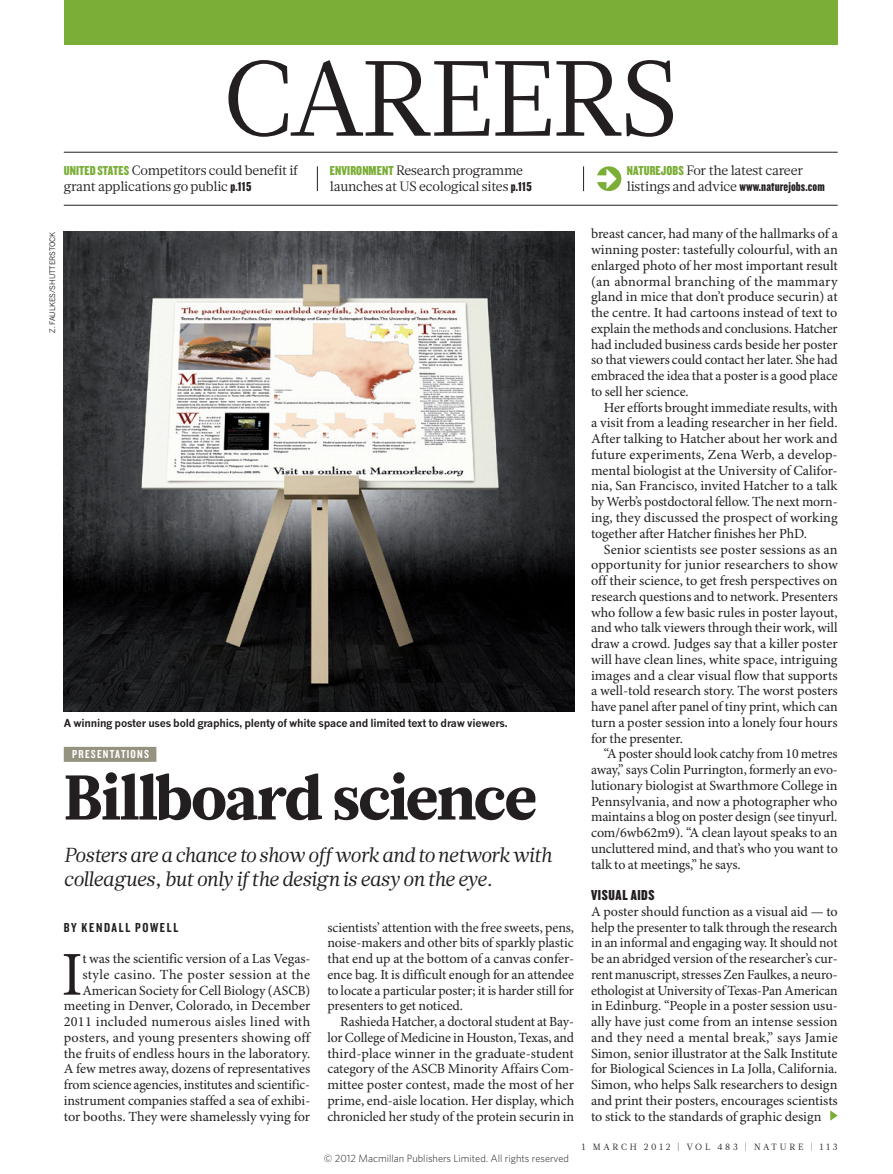
<style>
.page{position:relative;width:893px;height:1174px;background:#fff}
.page>*{position:absolute;margin:0;border:0;box-sizing:border-box;transform-origin:0 0}
.SECTION_HEADING{font:106.5px "Glosa Math";letter-spacing:-.025em;color:#231f20}
.HEAD_42{font:900 63px "Glosa Math";letter-spacing:-.02em;color:#231f20}
.BODY_DROP_CAP{font:62.4px "Minion Pro";color:#231f20}
.INTRO{font:italic 20.25px/23.7px "Glosa Math";letter-spacing:-.01em;color:#231f20}
.CROSSHEAD{font:15px "Knockout 69 Full Liteweight";letter-spacing:.04em;color:#231f20}
.BODY_INDENT{font:13.95px/15.8px "Minion Pro";letter-spacing:-.005em;color:#231f20;text-align:justify}
.BODY_DROP_CAP-2{font:13.95px/15.8px "Minion Pro";letter-spacing:-.005em;color:#231f20;text-align:right}
.BODY_1ST_PARA{font:13.95px/15.8px "Minion Pro";letter-spacing:-.005em;color:#231f20;text-align:justify}
.MINI_TOC_TEXT{font:13.5px/15.8px "Glosa Math";letter-spacing:-.02em;color:#231f20}
.AUTHOR_BYLINE{font:13.5px "Knockout 49 Liteweight";letter-spacing:.12em;color:#231f20}
.SUBJECT_STRAP{font:12px "Knockout 49 Liteweight";letter-spacing:.1em;color:#fff}
.PIC_CAPTION{font:700 10.8px "News Gothic MTOT";letter-spacing:-.02em;color:#231f20}
.t1{font:300 10.5px "Whitney";color:#231f20}
.t2{font:9px "Glosa Math";letter-spacing:.3em;color:#231f20}
.PIC_CREDIT{font:7.5px "News Gothic MTOT";color:#231f20}
.s1{font-family:"Knockout 69 Full Liteweight";color:#7aae36}
.s2{font-family:"Knockout 69 Full Liteweight"}
</style>
<div class="page">
<div style="left:597px;top:166px;width:24px;height:25px;background:#7aae36;border-radius:50%"></div>
<div style="left:596px;top:175px;width:12px;height:7px;background:#fff"></div>
<svg style="left:606px;top:169px;width:11px;height:20px"></svg>
<svg style="left:830px;top:1110px;width:8px;height:10px"></svg>
<div style="left:64px;top:747px;width:92px;height:15px;background:#95937f"></div>
<img style="left:64px;top:232px;width:510px;height:479px">
<div style="left:64px;top:0;width:774px;height:45px;background:#7aae36"></div>
<hr style="left:64px;top:152px;width:774px;height:1px;background:#231f20">
<hr style="left:64px;top:205px;width:774px;height:1px;background:#231f20">
<svg style="left:317px;top:166px;width:1px;height:25px"></svg>
<svg style="left:583px;top:166px;width:1px;height:25px"></svg>
<p class="SECTION_HEADING" style="left:223px;top:29px;width:457px">CAREERS</p>
<p class="MINI_TOC_TEXT" style="left:64px;top:163px;width:236px"><span class="s1">UNITED STATES</span> Competitors could benefit if grant applications go public <span class="s2">p.115</span></p>
<p class="MINI_TOC_TEXT" style="left:330px;top:163px;width:203px"><span class="s1">ENVIRONMENT</span> Research programme launches at US ecological sites <span class="s2">p.115</span></p>
<p class="MINI_TOC_TEXT" style="left:627px;top:163px;width:199px"><span class="s1">NATUREJOBS</span> For the latest career listings and advice <span class="s2">www.naturejobs.com</span></p>
<p class="PIC_CREDIT" style="left:48px;top:333px;width:102px;rotate:-90deg">Z. FAULKES/SHUTTERSTOCK</p>
<p class="PIC_CAPTION" style="left:64px;top:716px;width:445px">A winning poster uses bold graphics, plenty of white space and limited text to draw viewers.</p>
<p class="SUBJECT_STRAP" style="left:72px;top:746px;width:78px">PRESENTATIONS</p>
<p class="HEAD_42" style="left:64px;top:756px;width:475px">Billboard science</p>
<p class="INTRO" style="left:64px;top:843px;width:490px">Posters are a chance to show off work and to network with colleagues, but only if the design is easy on the eye.</p>
<p class="AUTHOR_BYLINE" style="left:64px;top:918px;width:116px">BY KENDALL POWELL</p>
<p class="BODY_DROP_CAP" style="left:61px;top:937px;width:23px">I</p>
<p class="BODY_DROP_CAP-2" style="left:64px;top:951px;width:248px">t was the scientific version of a Las Vegas&shy;style casino. The poster session at the American Society for Cell Biology (ASCB) meeting in Denver, Colorado, in December 2011 included numerous aisles lined with posters, and young presenters showing off the fruits of endless hours in the laboratory.<br>A few metres away, dozens of representatives from science agencies, institutes and scientific&shy;instrument companies staffed a sea of exhibi&shy;tor booths. They were shamelessly vying for</p>
<p class="BODY_DROP_CAP-2" style="left:327px;top:920px;width:248px;text-align:justify">scientists’ attention with the free sweets, pens, noise-makers and other bits of sparkly plastic that end up at the bottom of a canvas confer&shy;ence bag. It is difficult enough for an attendee to locate a particular poster; it is harder still for presenters to get noticed.</p>
<p class="BODY_INDENT" style="left:327px;top:1014px;width:248px;text-indent:13px">Rashieda Hatcher, a doctoral student at Bay&shy;lor College of Medicine in Houston, Texas, and third-place winner in the graduate-student category of the ASCB Minority Affairs Com&shy;mittee poster contest, made the most of her prime, end-aisle location. Her display, which chronicled her study of the protein securin in</p>
<p class="t1" style="left:324px;top:1151px;width:247px">© 2012 Macmillan Publishers Limited. All rights reserved</p>
<p class="BODY_INDENT" style="left:591px;top:227px;width:248px">breast cancer, had many of the hallmarks of a winning poster: tastefully colourful, with an enlarged photo of her most important result (an abnormal branching of the mammary gland in mice that don’t produce securin) at the centre. It had cartoons instead of text to explain the methods and conclusions. Hatcher had included business cards beside her poster so that viewers could contact her later. She had embraced the idea that a poster is a good place to sell her science.</p>
<p class="BODY_INDENT" style="left:591px;top:400px;width:248px;text-indent:13px">Her efforts brought immediate results, with a visit from a leading researcher in her field.<br>After talking to Hatcher about her work and future experiments, Zena Werb, a develop&shy;mental biologist at the University of Califor&shy;nia, San Francisco, invited Hatcher to a talk by Werb’s postdoctoral fellow. The next morn&shy;ing, they discussed the prospect of working together after Hatcher finishes her PhD.</p>
<p class="BODY_INDENT" style="left:591px;top:542px;width:248px;text-indent:13px">Senior scientists see poster sessions as an opportunity for junior researchers to show off their science, to get fresh perspectives on research questions and to network. Presenters who follow a few basic rules in poster layout, and who talk viewers through their work, will draw a crowd. Judges say that a killer poster will have clean lines, white space, intriguing images and a clear visual flow that supports a well-told research story. The worst posters have panel after panel of tiny print, which can turn a poster session into a lonely four hours for the presenter.</p>
<p class="BODY_INDENT" style="left:591px;top:746px;width:248px;text-indent:13px">“A poster should look catchy from 10 metres away,” says Colin Purrington, formerly an evo&shy;lutionary biologist at Swarthmore College in Pennsylvania, and now a photographer who maintains a blog on poster design (see tinyurl. com/6wb62m9). “A clean layout speaks to an uncluttered mind, and that’s who you want to talk to at meetings,” he says.</p>
<p class="CROSSHEAD" style="left:591px;top:885px;width:65px">VISUAL AIDS</p>
<p class="BODY_1ST_PARA" style="left:591px;top:904px;width:248px">A poster should function as a visual aid — to help the presenter to talk through the research in an informal and engaging way. It should not be an abridged version of the researcher’s cur&shy;rent manuscript, stresses Zen Faulkes, a neuro&shy;ethologist at University of Texas-Pan American in Edinburg. “People in a poster session usu&shy;ally have just come from an intense session and they need a mental break,” says Jamie Simon, senior illustrator at the Salk Institute for Biological Sciences in La Jolla, California.<br>Simon, who helps Salk researchers to design and print their posters, encourages scientists to stick to the standards of graphic design</p>
<p class="t2" style="left:582px;top:1141px;width:257px">1 MARCH 2012 | VOL 483 | NATURE | 113</p>
</div>
